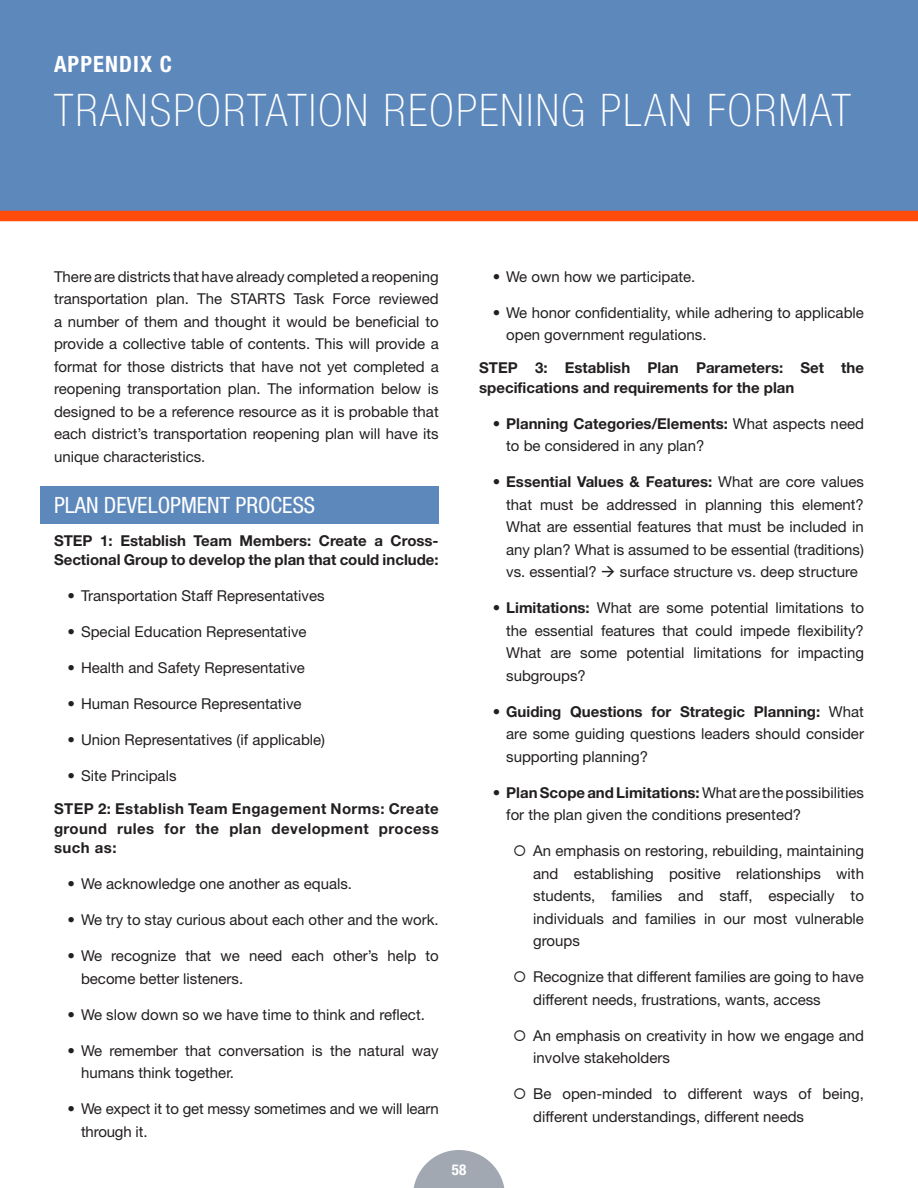
<style>
.page{position:relative;width:918px;height:1188px;background:#fff}
.page>*{position:absolute;margin:0;border:0;box-sizing:border-box;transform-origin:0 0}
.t1{font:100 condensed 45px "Helvetica Neue";letter-spacing:.05em;color:#fff}
.Subhead_w_shading{font:condensed 22.5px "Helvetica Neue";color:#fff}
.t2{font:700 condensed 22.5px "Helvetica Neue";letter-spacing:.05em;color:#fff}
.Split_Columns{font:15px/22.5px "Helvetica Neue";color:#231f20}
.Split_Columns-2{font:700 15px/19.5px "Helvetica Neue";color:#231f20}
.t3{font:700 condensed 15px "Helvetica Neue";color:#fff}
.s1{font-weight:700}
</style>
<div class="page">
<div style="left:0;top:0;width:918px;height:216px;background:#5d88bb"></div>
<div style="left:0;top:211px;width:918px;height:10px;background:#ff4c0a"></div>
<svg style="left:413px;top:1150px;width:92px;height:38px"></svg>
<div style="left:40px;top:486px;width:399px;height:38px;background:#5d88bb"></div>
<p class="t2" style="left:54px;top:51px;width:120px">APPENDIX C</p>
<p class="t1" style="left:54px;top:85px;width:798px">TRANSPORTATION REOPENING PLAN FORMAT</p>
<p class="Split_Columns" style="left:54px;top:265px;width:386px;text-align:justify">There are districts that have already completed a reopening transportation plan. The STARTS Task Force reviewed a number of them and thought it would be beneficial to provide a collective table of contents. This will provide a format for those districts that have not yet completed a reopening transportation plan. The information below is designed to be a reference resource as it is probable that each district’s transportation reopening plan will have its unique characteristics.</p>
<p class="Subhead_w_shading" style="left:54px;top:492px;width:263px">PLAN DEVELOPMENT PROCESS</p>
<p class="Split_Columns-2" style="left:54px;top:530px;width:386px">STEP 1: Establish Team Members: Create a Cross-<br>Sectional Group to develop the plan that could include:</p>
<p class="Split_Columns" style="left:68px;top:585px;width:259px">• Transportation Staff Representatives</p>
<p class="Split_Columns" style="left:68px;top:621px;width:241px">• Special Education Representative</p>
<p class="Split_Columns" style="left:68px;top:657px;width:239px">• Health and Safety Representative</p>
<p class="Split_Columns" style="left:68px;top:693px;width:236px">• Human Resource Representative</p>
<p class="Split_Columns" style="left:68px;top:729px;width:259px">• Union Representatives (if applicable)</p>
<p class="Split_Columns" style="left:68px;top:765px;width:111px">• Site Principals</p>
<p class="Split_Columns-2" style="left:54px;top:799px;width:386px;text-align:justify">STEP 2: Establish Team Engagement Norms: Create ground rules for the plan development process such as:</p>
<p class="Split_Columns" style="left:68px;top:873px;width:286px">• We acknowledge one another as equals.</p>
<p class="Split_Columns" style="left:68px;top:909px;width:373px">• We try to stay curious about each other and the work.</p>
<p class="Split_Columns" style="left:81px;top:945px;width:359px;text-indent:-14px">• We recognize that we need each other’s help to become better listeners.</p>
<p class="Split_Columns" style="left:68px;top:1003px;width:359px">• We slow down so we have time to think and reflect.</p>
<p class="Split_Columns" style="left:81px;top:1039px;width:359px;text-indent:-14px">• We remember that conversation is the natural way humans think together.</p>
<p class="Split_Columns" style="left:81px;top:1098px;width:359px;text-indent:-14px">• We expect it to get messy sometimes and we will learn through it.</p>
<p class="t3" style="left:452px;top:1160px;width:16px">58</p>
<p class="Split_Columns" style="left:493px;top:265px;width:204px">• We own how we participate.</p>
<p class="Split_Columns" style="left:506px;top:301px;width:359px;text-indent:-14px">• We honor confidentiality, while adhering to applicable open government regulations.</p>
<p class="Split_Columns-2" style="left:479px;top:358px;width:386px">STEP 3: Establish Plan Parameters: Set the specifications and requirements for the plan</p>
<p class="Split_Columns" style="left:506px;top:412px;width:359px;text-indent:-14px">• <span class="s1">Planning Categories/Elements:</span> What aspects need to be considered in any plan?</p>
<p class="Split_Columns" style="left:506px;top:471px;width:359px;text-align:justify;text-indent:-14px">• <span class="s1">Essential Values &amp; Features:</span> What are core values that must be addressed in planning this element?<br>What are essential features that must be included in any plan? What is assumed to be essential (traditions) vs. essential? → surface structure vs. deep structure</p>
<p class="Split_Columns" style="left:506px;top:597px;width:359px;text-align:justify;text-indent:-14px">• <span class="s1">Limitations:</span> What are some potential limitations to the essential features that could impede flexibility?<br>What are some potential limitations for impacting subgroups?</p>
<p class="Split_Columns" style="left:506px;top:700px;width:359px;text-align:justify;text-indent:-14px">• <span class="s1">Guiding Questions for Strategic Planning:</span> What are some guiding questions leaders should consider supporting planning?</p>
<p class="Split_Columns" style="left:506px;top:781px;width:359px;text-indent:-14px">• <span class="s1">Plan Scope and Limitations:</span> What are the possibilities for the plan given the conditions presented?</p>
<p class="Split_Columns" style="left:533px;top:840px;width:332px;text-align:justify">An emphasis on restoring, rebuilding, maintaining and establishing positive relationships with students, families and staff, especially to individuals and families in our most vulnerable groups</p>
<p class="Split_Columns" style="left:533px;top:966px;width:332px">Recognize that different families are going to have different needs, frustrations, wants, access</p>
<p class="Split_Columns" style="left:533px;top:1024px;width:332px">An emphasis on creativity in how we engage and involve stakeholders</p>
<p class="Split_Columns" style="left:533px;top:1083px;width:332px">Be open-minded to different ways of being, different understandings, different needs</p>
</div>
